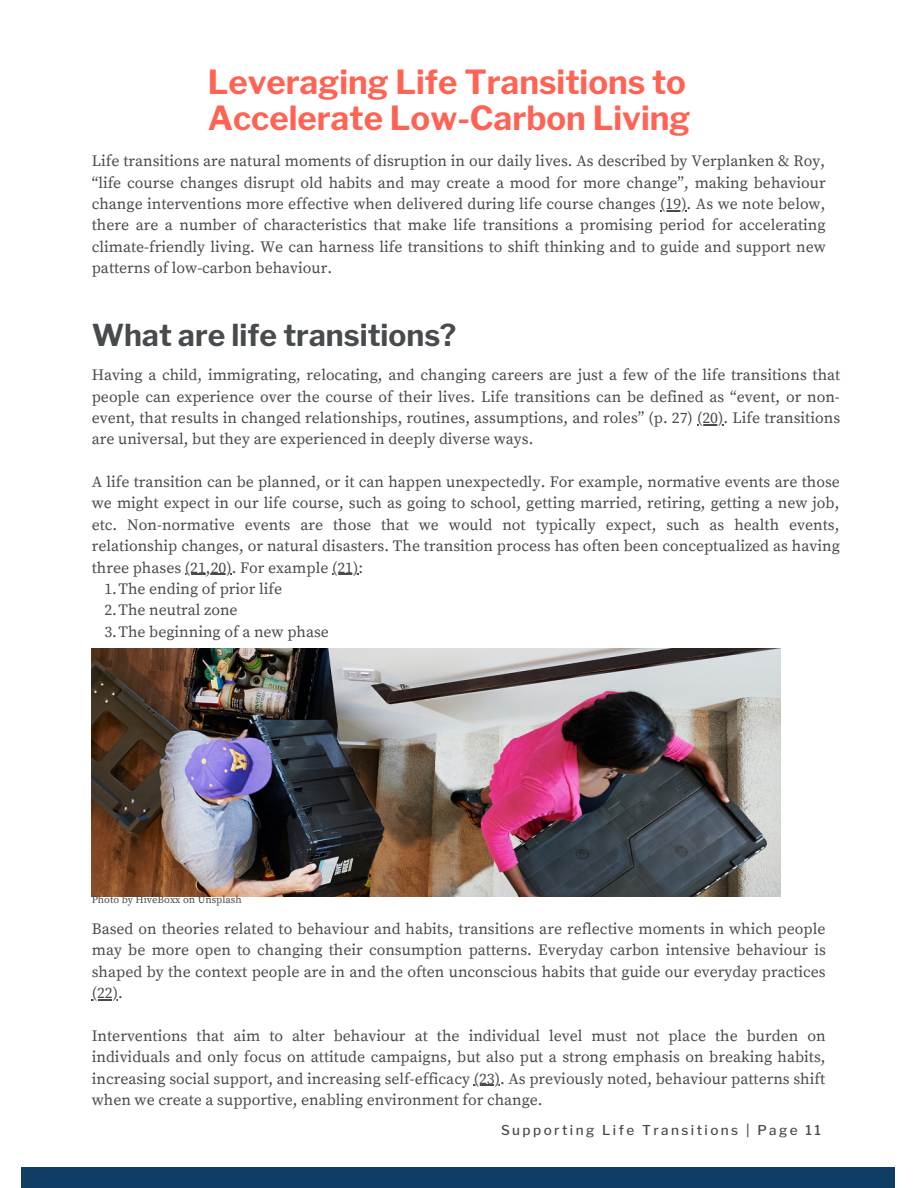
<style>
.page{position:relative;width:918px;height:1188px;background:#fff}
.page>*{position:absolute;margin:0;border:0;box-sizing:border-box;transform-origin:0 0}
.t1{font:700 33px/36px "Libre Franklin";color:#ff6354}
.t2{font:700 30px "Libre Franklin";color:#484b4d}
.t3{font:15.75px/21.3px "Source Serif Pro";color:#484b4d;text-align:justify}
.t4{font:500 13.5px "Libre Franklin";letter-spacing:.18em;color:#484b4d}
.t5{font:10.5px "Source Serif Pro";color:#484b4d}
</style>
<div class="page">
<div style="left:21px;top:1167px;width:874px;height:21px;background:#0f3d63"></div>
<img style="left:92px;top:649px;width:688px;height:247px">
<svg style="left:697px;top:424px;width:27px;height:1px"></svg>
<hr style="left:185px;top:574px;width:47px;height:1px;background:#484b4d">
<svg style="left:332px;top:574px;width:26px;height:1px"></svg>
<svg style="left:92px;top:999px;width:26px;height:1px"></svg>
<svg style="left:474px;top:1085px;width:26px;height:1px"></svg>
<svg style="left:660px;top:210px;width:27px;height:1px"></svg>
<h1 class="t1" style="left:208px;top:64px;width:484px">Leveraging Life Transitions to<br>Accelerate Low-Carbon Living</h1>
<p class="t3" style="left:92px;top:151px;width:736px">Life transitions are natural moments of disruption in our daily lives. As described by Verplanken &amp; Roy, “life course changes disrupt old habits and may create a mood for more change”, making behaviour change interventions more effective when delivered during life course changes (19). As we note below, there are a number of characteristics that make life transitions a promising period for accelerating climate-friendly living. We can harness life transitions to shift thinking and to guide and support new patterns of low-carbon behaviour.</p>
<h2 class="t2" style="left:92px;top:317px;width:366px">What are life transitions?</h2>
<p class="t3" style="left:92px;top:365px;width:750px">Having a child, immigrating, relocating, and changing careers are just a few of the life transitions that people can experience over the course of their lives. Life transitions can be defined as “event, or non&shy;event, that results in changed relationships, routines, assumptions, and roles” (p. 27) (20). Life transitions are universal, but they are experienced in deeply diverse ways.</p>
<p class="t3" style="left:92px;top:472px;width:750px">A life transition can be planned, or it can happen unexpectedly. For example, normative events are those we might expect in our life course, such as going to school, getting married, retiring, getting a new job, etc. Non-normative events are those that we would not typically expect, such as health events, relationship changes, or natural disasters. The transition process has often been conceptualized as having three phases (21,20). For example (21):</p>
<p class="t3" style="left:104px;top:579px;width:226px;text-align:left">1.The ending of prior life<br>2.The neutral zone<br>3.The beginning of a new phase</p>
<p class="t5" style="left:92px;top:894px;width:151px">Photo by HiveBoxx on Unsplash</p>
<p class="t3" style="left:92px;top:919px;width:736px">Based on theories related to behaviour and habits, transitions are reflective moments in which people may be more open to changing their consumption patterns. Everyday carbon intensive behaviour is shaped by the context people are in and the often unconscious habits that guide our everyday practices (22).</p>
<p class="t3" style="left:92px;top:1026px;width:735px">Interventions that aim to alter behaviour at the individual level must not place the burden on individuals and only focus on attitude campaigns, but also put a strong emphasis on breaking habits, increasing social support, and increasing self-efficacy (23). As previously noted, behaviour patterns shift when we create a supportive, enabling environment for change.</p>
<p class="t4" style="left:501px;top:1122px;width:321px">Supporting Life Transitions | Page 11</p>
</div>
